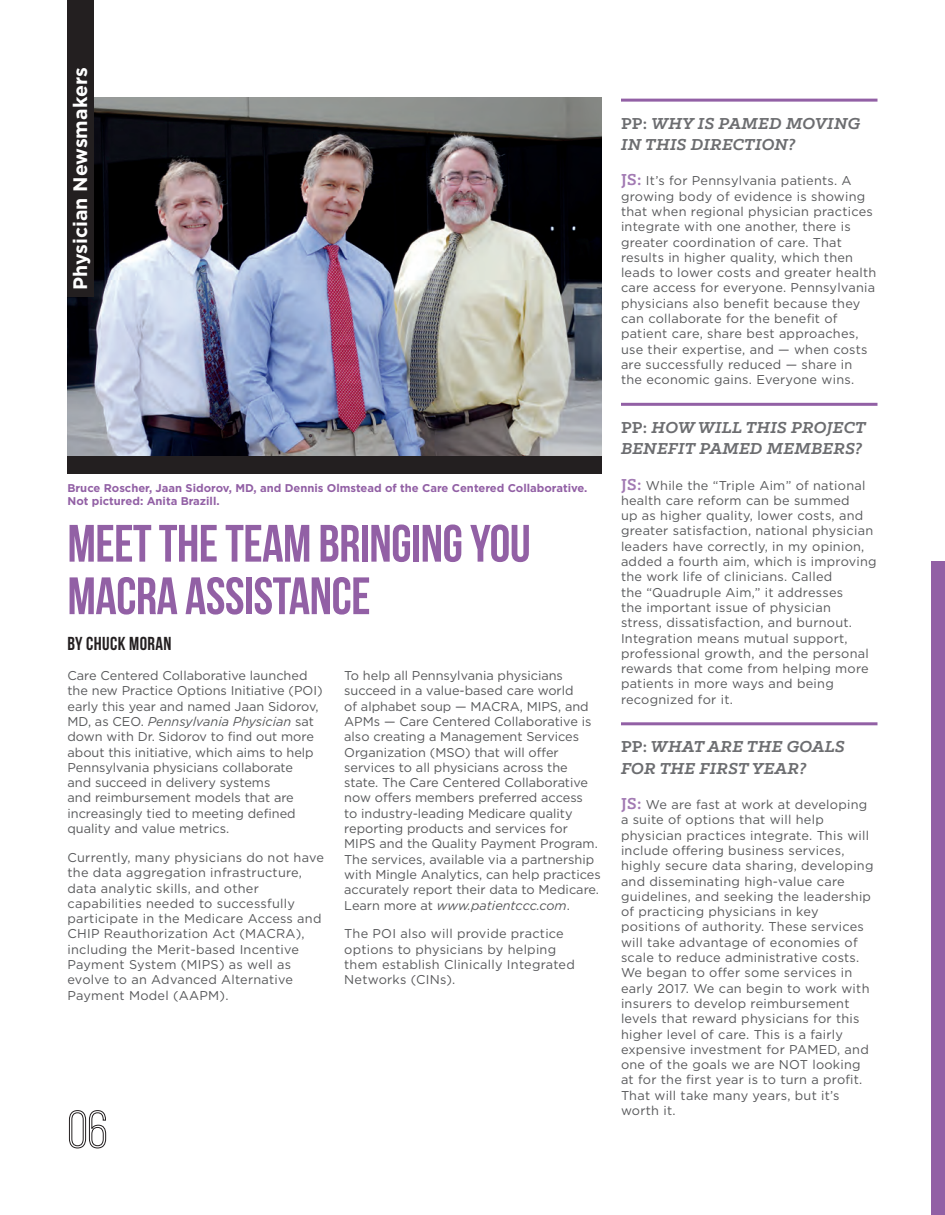
<style>
.page{position:relative;width:945px;height:1215px;background:#fff}
.page>*{position:absolute;margin:0;border:0;box-sizing:border-box;transform-origin:0 0}
.t1{font:700 52.5px/52.5px "Bebas Neue";letter-spacing:-.01em;color:#9260a5}
.t2{font:700 19.5px "Gotham";color:#fff}
.t3{font:700 18.75px "Bebas Neue";letter-spacing:.02em;color:#231f20}
.t4{font:italic 700 18px/21.6px "Klinic Slab";letter-spacing:.015em;color:#6c6d70}
.t5{font:12.75px/15.3px "Gotham";letter-spacing:.02em;color:#57585a}
.t6{font:12.75px/15.3px "Gotham";color:#57585a}
.t7{font:700 11.25px/13.5px "Gotham";color:#9260a5}
.s1{font-style:italic}
.s2{font-style:normal}
.s3{font-family:"Klinic Slab";font-weight:700;font-size:18px;color:#a27ab3}
</style>
<div class="page">
<svg style="left:69px;top:1110px;width:37px;height:39px"></svg>
<div style="left:932px;top:561px;width:13px;height:654px;background:#9260a5"></div>
<hr style="left:621px;top:99px;width:257px;height:3px;background:#9260a5">
<hr style="left:621px;top:403px;width:257px;height:3px;background:#9260a5">
<hr style="left:621px;top:722px;width:257px;height:3px;background:#9260a5">
<img style="left:68px;top:98px;width:534px;height:358px">
<div style="left:68px;top:0;width:26px;height:296px;background:#231f20"></div>
<div style="left:68px;top:456px;width:534px;height:18px;background:#231f20"></div>
<h2 class="t2" style="left:67px;top:290px;width:224px;rotate:-90deg">Physician Newsmakers</h2>
<p class="t7" style="left:68px;top:481px;width:521px">Bruce Roscher, Jaan Sidorov, MD, and Dennis Olmstead of the Care Centered Collaborative.<br>Not pictured: Anita Brazill.</p>
<h1 class="t1" style="left:68px;top:517px;width:465px">MEET THE TEAM BRINGING YOU<br>MACRA ASSISTANCE</h1>
<h3 class="t3" style="left:68px;top:633px;width:105px">BY CHUCK MORAN</h3>
<p class="t6" style="left:68px;top:668px;width:257px">Care Centered Collaborative launched the new Practice Options Initiative (POI) early this year and named Jaan Sidorov, MD, as CEO. <span class="s1">Pennsylvania Physician</span> sat down with Dr. Sidorov to find out more about this initiative, which aims to help Pennsylvania physicians collaborate<br>and succeed in delivery systems<br>and reimbursement models that are increasingly tied to meeting defined quality and value metrics.</p>
<p class="t5" style="left:68px;top:849px;width:258px">Currently, many physicians do not have the data aggregation infrastructure, data analytic skills, and other capabilities needed to successfully participate in the Medicare Access and CHIP Reauthorization Act (MACRA), including the Merit-based Incentive Payment System (MIPS) as well as evolve to an Advanced Alternative Payment Model (AAPM).</p>
<p class="t6" style="left:344px;top:668px;width:258px">To help all Pennsylvania physicians succeed in a value-based care world<br>of alphabet soup — MACRA, MIPS, and APMs — Care Centered Collaborative is also creating a Management Services Organization (MSO) that will offer services to all physicians across the state. The Care Centered Collaborative now offers members preferred access<br>to industry-leading Medicare quality reporting products and services for MIPS and the Quality Payment Program.<br>The services, available via a partnership with Mingle Analytics, can help practices accurately report their data to Medicare.<br>Learn more at <span class="s1">www.patientccc.com</span>.</p>
<p class="t5" style="left:344px;top:926px;width:232px">The POI also will provide practice options to physicians by helping them establish Clinically Integrated<br>Networks (CINs).</p>
<h3 class="t4" style="left:621px;top:112px;width:241px"><span class="s2">PP:</span> WHY IS PAMED MOVING<br>IN THIS DIRECTION?</h3>
<p class="t5" style="left:621px;top:173px;width:257px"><span class="s3">JS:</span> It’s for Pennsylvania patients. A growing body of evidence is showing that when regional physician practices integrate with one another, there is greater coordination of care. That results in higher quality, which then leads to lower costs and greater health care access for everyone. Pennsylvania physicians also benefit because they can collaborate for the benefit of patient care, share best approaches, use their expertise, and — when costs are successfully reduced — share in the economic gains. Everyone wins.</p>
<h3 class="t4" style="left:621px;top:416px;width:246px"><span class="s2">PP:</span> HOW WILL THIS PROJECT<br>BENEFIT PAMED MEMBERS?</h3>
<p class="t5" style="left:621px;top:477px;width:257px"><span class="s3">JS:</span> While the “Triple Aim” of national health care reform can be summed<br>up as higher quality, lower costs, and greater satisfaction, national physician leaders have correctly, in my opinion, added a fourth aim, which is improving the work life of clinicians. Called<br>the “Quadruple Aim,” it addresses<br>the important issue of physician<br>stress, dissatisfaction, and burnout.<br>Integration means mutual support, professional growth, and the personal rewards that come from helping more patients in more ways and being recognized for it.</p>
<h3 class="t4" style="left:621px;top:736px;width:225px"><span class="s2">PP:</span> WHAT ARE THE GOALS<br>FOR THE FIRST YEAR?</h3>
<p class="t5" style="left:621px;top:797px;width:254px"><span class="s3">JS:</span> We are fast at work at developing a suite of options that will help physician practices integrate. This will include offering business services, highly secure data sharing, developing and disseminating high-value care guidelines, and seeking the leadership of practicing physicians in key positions of authority. These services will take advantage of economies of scale to reduce administrative costs.<br>We began to offer some services in early 2017. We can begin to work with insurers to develop reimbursement levels that reward physicians for this higher level of care. This is a fairly expensive investment for PAMED, and one of the goals we are NOT looking at for the first year is to turn a profit.<br>That will take many years, but it’s worth it.</p>
</div>
